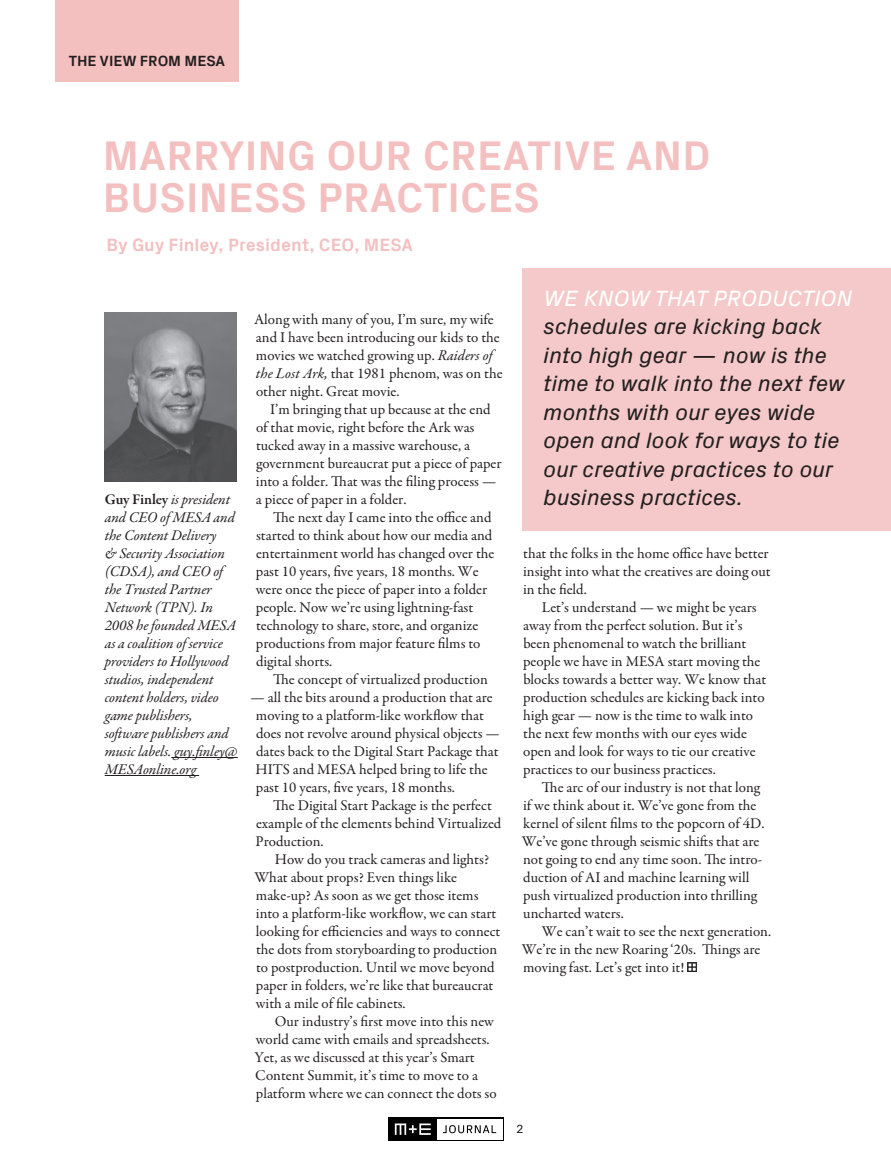
<style>
.page{position:relative;width:891px;height:1161px;background:#fff}
.page>*{position:absolute;margin:0;border:0;box-sizing:border-box;transform-origin:0 0}
.t1{font:700 42px/42px "Px Grotesk";letter-spacing:.005em;color:#f4bfbf}
.t2{font:italic 22.5px/28.5px "Px Grotesk";color:#231f20}
.t3{font:700 18px "Px Grotesk";color:#f3bfc0}
.t4{font:15px/18px "Garamond Premr Pro";color:#231f20}
.t5{font:italic 15px/18px "Garamond Premr Pro";letter-spacing:-.01em;color:#231f20}
.t6{font:700 15px "Px Grotesk";letter-spacing:-.005em;color:#231f20}
.t7{font:12px "Px Grotesk";color:#231f20}
.s1{font-weight:600;font-style:normal}
.s2{font-style:italic}
.s3{color:#fff}
</style>
<div class="page">
<svg style="left:389px;top:1117px;width:115px;height:24px"></svg>
<div style="left:437px;top:1119px;width:65px;height:20px;background:#fff"></div>
<svg style="left:443px;top:1125px;width:53px;height:8px"></svg>
<svg style="left:395px;top:1124px;width:36px;height:11px"></svg>
<div style="left:55px;top:0;width:183px;height:82px;background:#f4bfbf"></div>
<svg style="left:688px;top:963px;width:9px;height:9px"></svg>
<hr style="left:171px;top:757px;width:67px;height:1px;background:#231f20">
<hr style="left:105px;top:775px;width:94px;height:1px;background:#231f20">
<img style="left:105px;top:313px;width:131px;height:168px">
<div style="left:522px;top:268px;width:369px;height:263px;background:#f5c9c9"></div>
<p class="t6" style="left:69px;top:50px;width:158px">THE VIEW FROM MESA</p>
<p class="t1" style="left:103px;top:133px;width:609px">MARRYING OUR CREATIVE AND<br>BUSINESS PRACTICES</p>
<p class="t3" style="left:106px;top:232px;width:308px">By Guy Finley, President, CEO, MESA</p>
<p class="t5" style="left:105px;top:491px;width:135px"><span class="s1">Guy Finley</span> is president and CEO of MESA and the Content Delivery<br>&amp; Security Association (CDSA), and CEO of the Trusted Partner<br>Network (TPN). In<br>2008 he founded MESA as a coalition of service providers to Hollywood studios, independent content holders, video game publishers, software publishers and music labels. guy.finley@<br>MESAonline.org</p>
<p class="t4" style="left:254px;top:311px;width:250px">Along with many of you, I’m sure, my wife and I have been introducing our kids to the movies we watched growing up. <span class="s2">Raiders of the Lost Ark,</span> that 1981 phenom, was on the other night. Great movie.</p>
<p class="t4" style="left:256px;top:401px;width:247px;text-indent:14px">I’m bringing that up because at the end of that movie, right before the Ark was tucked away in a massive warehouse, a government bureaucrat put a piece of paper into a folder. That was the filing process — a piece of paper in a folder.</p>
<p class="t4" style="left:256px;top:509px;width:240px;text-indent:17px">The next day I came into the office and started to think about how our media and entertainment world has changed over the past 10 years, five years, 18 months. We were once the piece of paper into a folder people. Now we’re using lightning-fast technology to share, store, and organize productions from major feature films to digital shorts.</p>
<p class="t4" style="left:273px;top:671px;width:216px">The concept of virtualized production</p>
<p class="t4" style="left:256px;top:689px;width:246px;text-indent:-5px">— all the bits around a production that are moving to a platform-like workflow that does not revolve around physical objects — dates back to the Digital Start Package that HITS and MESA helped bring to life the past 10 years, five years, 18 months.</p>
<p class="t4" style="left:256px;top:797px;width:247px;text-indent:18px">The Digital Start Package is the perfect example of the elements behind Virtualized<br>Production.</p>
<p class="t4" style="left:255px;top:851px;width:247px;text-indent:20px">How do you track cameras and lights?<br>What about props? Even things like make-up? As soon as we get those items into a platform-like workflow, we can start looking for efficiencies and ways to connect the dots from storyboarding to production to postproduction. Until we move beyond paper in folders, we’re like that bureaucrat with a mile of file cabinets.</p>
<p class="t4" style="left:254px;top:1013px;width:244px;text-indent:20px">Our industry’s first move into this new world came with emails and spreadsheets.<br>Yet, as we discussed at this year’s Smart Content Summit, it’s time to move to a platform where we can connect the dots so</p>
<p class="t2" style="left:544px;top:282px;width:310px"><span class="s3">WE KNOW THAT PRODUCTION </span>schedules are kicking back into high gear — now is the time to walk into the next few months with our eyes wide open and look for ways to tie our creative practices to our business practices.</p>
<p class="t4" style="left:523px;top:545px;width:249px">that the folks in the home office have better insight into what the creatives are doing out in the field.</p>
<p class="t4" style="left:523px;top:599px;width:245px;text-indent:19px">Let’s understand — we might be years away from the perfect solution. But it’s been phenomenal to watch the brilliant people we have in MESA start moving the blocks towards a better way. We know that production schedules are kicking back into high gear — now is the time to walk into the next few months with our eyes wide open and look for ways to tie our creative practices to our business practices.</p>
<p class="t4" style="left:522px;top:779px;width:244px;text-indent:20px">The arc of our industry is not that long if we think about it. We’ve gone from the kernel of silent films to the popcorn of 4D.<br>We’ve gone through seismic shifts that are not going to end any time soon. The intro&shy;duction of AI and machine learning will push virtualized production into thrilling uncharted waters.</p>
<p class="t4" style="left:522px;top:923px;width:251px;text-indent:20px">We can’t wait to see the next generation.<br>We’re in the new Roaring ‘20s. Things are moving fast. Let’s get into it!</p>
<p class="t7" style="left:517px;top:1120px;width:8px">2</p>
</div>
